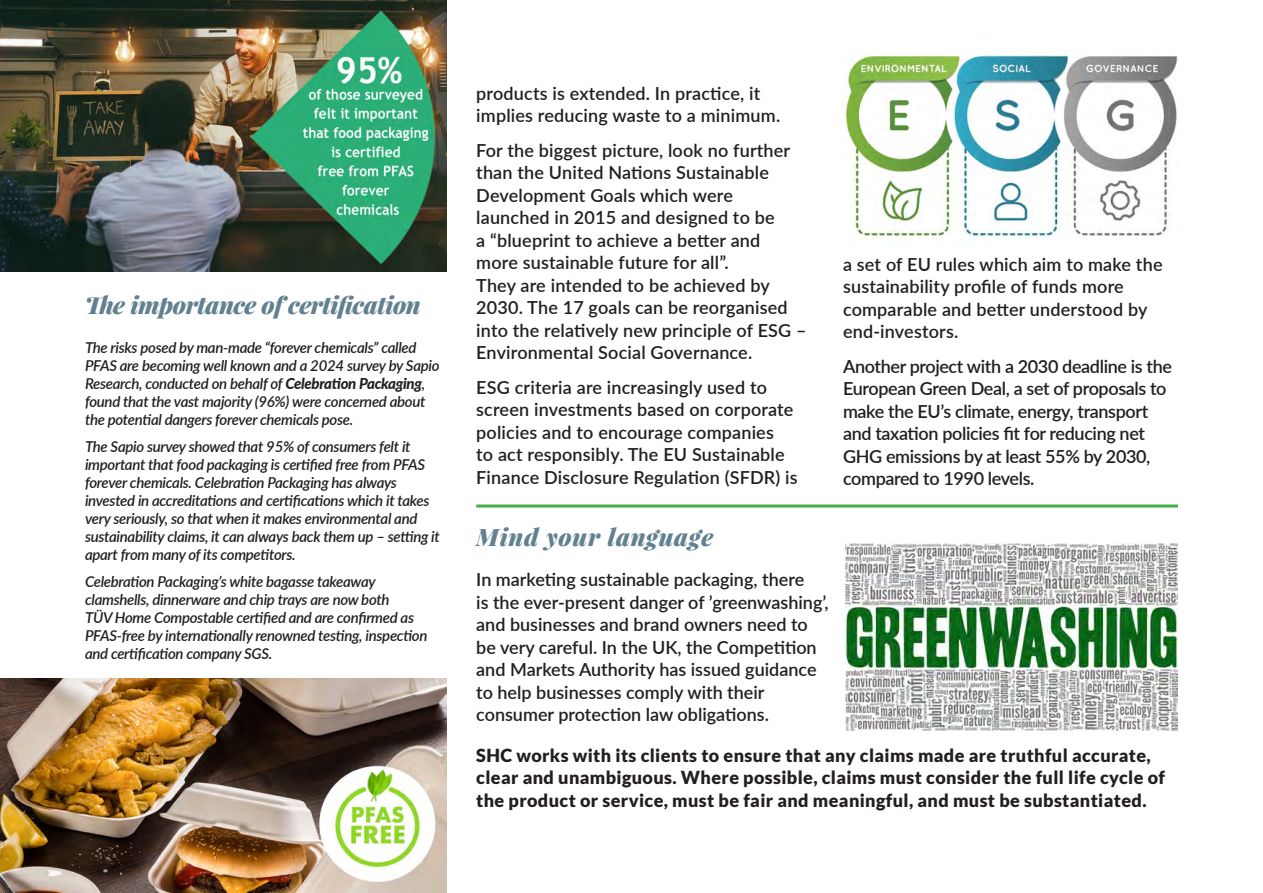
<style>
.page{position:relative;width:1263px;height:893px;background:#fff}
.page>*{position:absolute;margin:0;border:0;box-sizing:border-box;transform-origin:0 0}
.t1{font:italic 900 24px "Playfair Display";letter-spacing:-.02em;color:#618090}
.t2{font:italic 900 24px "Playfair Display";letter-spacing:.03em;color:#618090}
.t3{font:600 18px/22.5px "Lato";letter-spacing:.005em;color:#231f20}
.t4{font:900 18px/22.5px "Lato";letter-spacing:.02em;color:#231f20}
.t5{font:600 18px/22.5px "Lato";letter-spacing:-.02em;color:#231f20}
.t6{font:italic 600 15px/18px "Lato";letter-spacing:-.02em;color:#231f20}
.s1{font-weight:800}
</style>
<div class="page">
<hr style="left:1262px;top:85px;width:1px;height:808px;background:#e6e7e9">
<img style="left:0;top:0;width:446px;height:271px">
<img style="left:842px;top:53px;width:336px;height:186px">
<img style="left:845px;top:543px;width:333px;height:187px">
<hr style="left:476px;top:504px;width:702px;height:3px;background:#40ae49">
<img style="left:0;top:678px;width:446px;height:215px">
<p class="t1" style="left:85px;top:288px;width:337px">The importance of certification</p>
<p class="t6" style="left:85px;top:337px;width:356px">The risks posed by man-made “forever chemicals” called PFAS are becoming well known and a 2024 survey by Sapio Research, conducted on behalf of <span class="s1">Celebration Packaging</span>, found that the vast majority (96%) were concerned about the potential dangers forever chemicals pose.</p>
<p class="t6" style="left:85px;top:436px;width:342px">The Sapio survey showed that 95% of consumers felt it important that food packaging is certified free from PFAS forever chemicals. Celebration Packaging has always</p>
<p class="t6" style="left:85px;top:490px;width:356px">invested in accreditations and certifications which it takes very seriously, so that when it makes environmental and sustainability claims, it can always back them up – setting it apart from many of its competitors.</p>
<p class="t6" style="left:85px;top:571px;width:292px">Celebration Packaging’s white bagasse takeaway</p>
<p class="t6" style="left:85px;top:589px;width:306px">clamshells, dinnerware and chip trays are now both</p>
<p class="t6" style="left:85px;top:607px;width:344px">TÜV Home Compostable certified and are confirmed as<br>PFAS-free by internationally renowned testing, inspection and certification company SGS.</p>
<p class="t3" style="left:476px;top:81px;width:285px">products is extended. In practice, it</p>
<p class="t3" style="left:476px;top:103px;width:305px">implies reducing waste to a minimum.</p>
<p class="t3" style="left:476px;top:138px;width:315px">For the biggest picture, look no further than the United Nations Sustainable</p>
<p class="t3" style="left:476px;top:183px;width:300px">Development Goals which were launched in 2015 and designed to be</p>
<p class="t3" style="left:476px;top:228px;width:286px">a “blueprint to achieve a better and</p>
<p class="t3" style="left:476px;top:250px;width:254px">more sustainable future for all”.</p>
<p class="t3" style="left:476px;top:273px;width:332px">They are intended to be achieved by<br>2030. The 17 goals can be reorganised into the relatively new principle of ESG –</p>
<p class="t3" style="left:476px;top:340px;width:277px">Environmental Social Governance.</p>
<p class="t3" style="left:476px;top:375px;width:323px">ESG criteria are increasingly used to screen investments based on corporate policies and to encourage companies<br>to act responsibly. The EU Sustainable Finance Disclosure Regulation (SFDR) is</p>
<p class="t2" style="left:476px;top:520px;width:238px">Mind your language</p>
<p class="t3" style="left:476px;top:568px;width:330px">In marketing sustainable packaging, there</p>
<p class="t3" style="left:476px;top:590px;width:354px">is the ever-present danger of ’greenwashing’,</p>
<p class="t3" style="left:476px;top:613px;width:333px">and businesses and brand owners need to</p>
<p class="t3" style="left:476px;top:635px;width:342px">be very careful. In the UK, the Competition</p>
<p class="t3" style="left:476px;top:658px;width:342px">and Markets Authority has issued guidance</p>
<p class="t3" style="left:476px;top:680px;width:290px">to help businesses comply with their</p>
<p class="t3" style="left:476px;top:703px;width:294px">consumer protection law obligations.</p>
<p class="t4" style="left:476px;top:744px;width:690px">SHC works with its clients to ensure that any claims made are truthful accurate, clear and unambiguous. Where possible, claims must consider the full life cycle of the product or service, must be fair and meaningful, and must be substantiated.</p>
<p class="t3" style="left:843px;top:252px;width:321px">a set of EU rules which aim to make the</p>
<p class="t3" style="left:843px;top:275px;width:282px">sustainability profile of funds more</p>
<p class="t3" style="left:843px;top:297px;width:306px">comparable and better understood by end-investors.</p>
<p class="t5" style="left:843px;top:354px;width:330px">Another project with a 2030 deadline is the European Green Deal, a set of proposals to make the EU’s climate, energy, transport and taxation policies fit for reducing net GHG emissions by at least 55% by 2030, compared to 1990 levels.</p>
</div>
